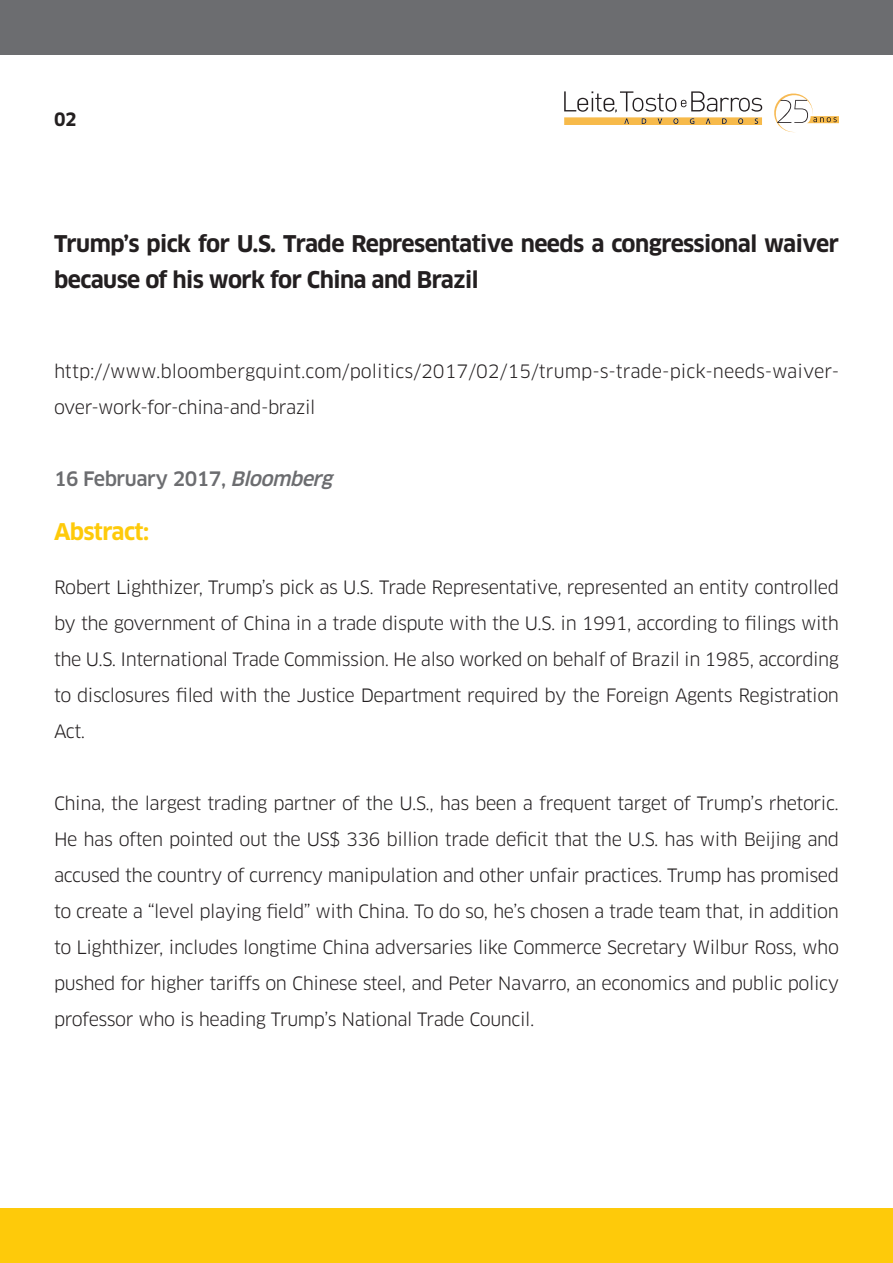
<style>
.page{position:relative;width:893px;height:1263px;background:#fff}
.page>*{position:absolute;margin:0;border:0;box-sizing:border-box;transform-origin:0 0}
.t1{font:700 22.5px/36px "Clan OT";letter-spacing:-.025em;color:#231f20}
.t2{font:700 22.5px "Clan OT";letter-spacing:-.025em;color:#feca0a}
.t3{font:500 19.5px "Clan OT";letter-spacing:-.025em;color:#6c6d70}
.t4{font:18px/36px "Clan OT";letter-spacing:-.025em;color:#231f20;text-align:justify}
.t5{font:18px/36px "Clan OT";color:#231f20}
.t6{font:700 18px "Clan OT";color:#231f20}
.s1{font-style:italic}
</style>
<div class="page">
<div style="left:0;top:1209px;width:893px;height:54px;background:#feca0a"></div>
<svg style="left:774px;top:93px;width:65px;height:40px"></svg>
<svg style="left:564px;top:91px;width:198px;height:34px"></svg>
<div style="left:0;top:0;width:893px;height:54px;background:#6c6d70"></div>
<p class="t6" style="left:54px;top:109px;width:24px">02</p>
<p class="t1" style="left:54px;top:226px;width:786px">Trump’s pick for U.S. Trade Representative needs a congressional waiver because of his work for China and Brazil</p>
<p class="t5" style="left:54px;top:353px;width:787px">http://www.bloombergquint.com/politics/2017/02/15/trump-s-trade-pick-needs-waiver&shy;over-work-for-china-and-brazil</p>
<p class="t3" style="left:54px;top:467px;width:285px">16 February 2017, <span class="s1">Bloomberg</span></p>
<p class="t2" style="left:54px;top:519px;width:97px">Abstract:</p>
<p class="t4" style="left:54px;top:569px;width:787px">Robert Lighthizer, Trump’s pick as U.S. Trade Representative, represented an entity controlled by the government of China in a trade dispute with the U.S. in 1991, according to filings with the U.S. International Trade Commission. He also worked on behalf of Brazil in 1985, according to disclosures filed with the Justice Department required by the Foreign Agents Registration Act.</p>
<p class="t4" style="left:54px;top:785px;width:787px">China, the largest trading partner of the U.S., has been a frequent target of Trump’s rhetoric.<br>He has often pointed out the US$ 336 billion trade deficit that the U.S. has with Beijing and accused the country of currency manipulation and other unfair practices. Trump has promised to create a “level playing field” with China. To do so, he’s chosen a trade team that, in addition to Lighthizer, includes longtime China adversaries like Commerce Secretary Wilbur Ross, who pushed for higher tariffs on Chinese steel, and Peter Navarro, an economics and public policy professor who is heading Trump’s National Trade Council.</p>
</div>
